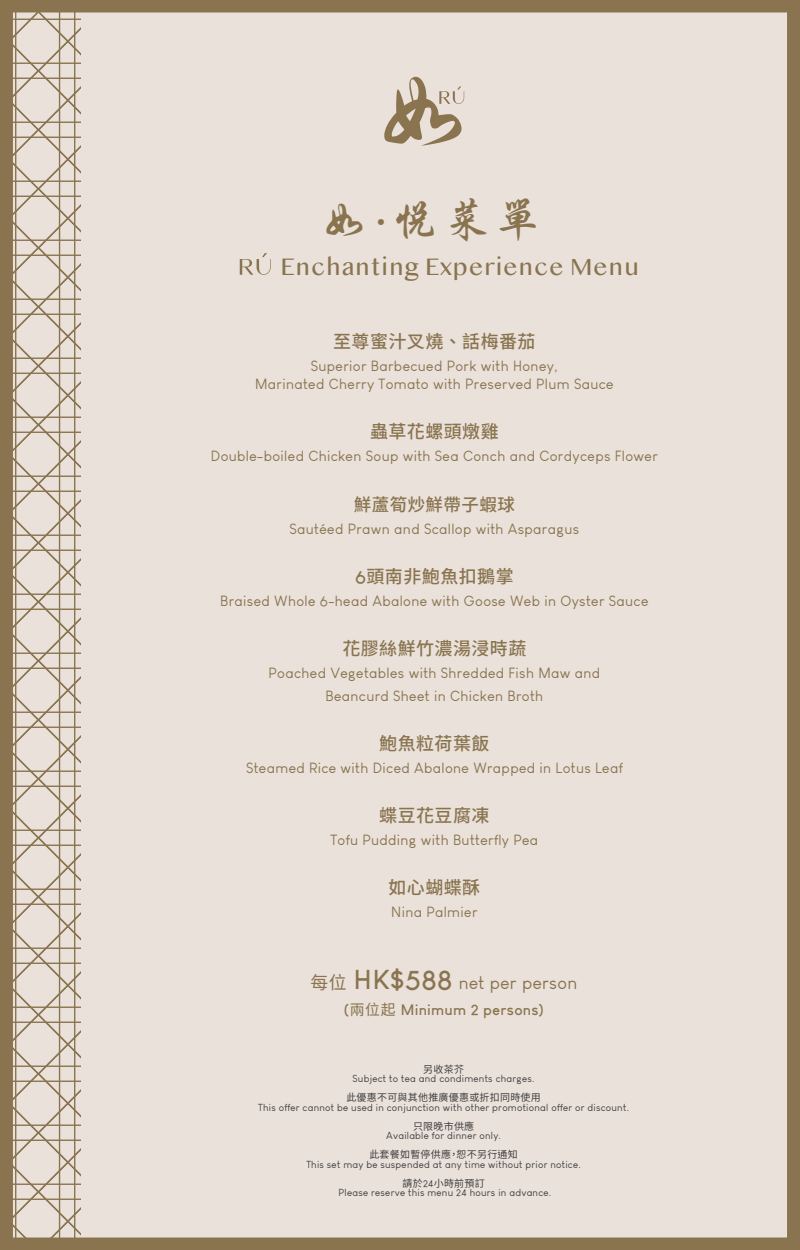
<style>
.page{position:relative;width:800px;height:1250px;background:#eae1da}
.page>*{position:absolute;margin:0;border:0;box-sizing:border-box;transform-origin:0 0}
.t1{font:700 47.5px "C Xing Kai HK";color:#89744f}
.t2{font:25px "Gurmukhi MN";letter-spacing:.025em;color:#89744f}
.t3{font:500 18px "Noto Sans CJ Ktc";letter-spacing:.025em;color:#89744f}
.t4{font:700 18px "C Xing Kai HK";color:#89744f}
.t5{font:17.85px "Louis George Cafe";letter-spacing:.015em;color:#89744f}
.t6{font:500 17.5px "Noto Sans CJ Ktc";letter-spacing:.025em;color:#89744f}
.t7{font:700 14.85px "Louis George Cafe";letter-spacing:.015em;color:#89744f}
.t8{font:14.5px/18.5px "Louis George Cafe";letter-spacing:.025em;color:#89744f;text-align:center}
.t9{font:10px "Louis George Cafe";letter-spacing:.025em;color:#3e3e3f}
.t10{font:10px "Noto Sans CJ Ktc";letter-spacing:.025em;color:#3e3e3f}
.s1{font-family:"Louis George Cafe";font-weight:700}
.s2{font-family:"Noto Sans CJ Ktc"}
.s3{font-weight:700;font-size:26.75px}
.s4{font-family:"Noto Sans CJ Ktc";font-weight:400}
.s5{font-family:"Louis George Cafe"}
</style>
<div class="page">
<svg style="left:3px;top:0;width:78px;height:1250px;background:#c6b9a7"></svg>
<svg style="left:384px;top:77px;width:80px;height:69px;background:#c5b7a5"></svg>
<svg style="left:240px;top:253px;width:31px;height:22px"></svg>
<h1 class="t1" style="left:392px;top:189px;width:151px">悅菜單</h1>
<h2 class="t2" style="left:281px;top:250px;width:360px">Enchanting Experience Menu</h2>
<h1 class="t1" style="left:321px;top:189px;width:49px">如</h1>
<p class="t4" style="left:372px;top:210px;width:19px">‧</p>
<p class="t3" style="left:333px;top:331px;width:204px">至尊蜜汁叉燒 、 話梅番茄</p>
<p class="t8" style="left:255px;top:357px;width:360px">Superior Barbecued Pork with Honey,<br>Marinated Cherry Tomato with Preserved Plum Sauce</p>
<p class="t3" style="left:370px;top:422px;width:130px">蟲草花螺頭燉雞</p>
<p class="t8" style="left:211px;top:447px;width:448px">Double-boiled Chicken Soup with Sea Conch and Cordyceps Flower</p>
<p class="t6" style="left:354px;top:494px;width:163px">鮮蘆筍炒鮮帶子蝦球</p>
<p class="t8" style="left:290px;top:519px;width:291px">Sautéed Prawn and Scallop with Asparagus</p>
<p class="t3" style="left:355px;top:566px;width:160px"><span class="s1">6</span>頭南非鮑魚扣鵝掌</p>
<p class="t8" style="left:220px;top:591px;width:430px">Braised Whole 6-head Abalone with Goose Web in Oyster Sauce</p>
<p class="t3" style="left:342px;top:638px;width:186px">花膠絲鮮竹濃湯浸時蔬</p>
<p class="t8" style="left:269px;top:661px;width:333px;line-height:23px">Poached Vegetables with Shredded Fish Maw and<br>Beancurd Sheet in Chicken Broth</p>
<p class="t3" style="left:379px;top:733px;width:112px">鮑魚粒荷葉飯</p>
<p class="t8" style="left:246px;top:758px;width:378px">Steamed Rice with Diced Abalone Wrapped in Lotus Leaf</p>
<p class="t3" style="left:379px;top:805px;width:112px">蝶豆花豆腐凍</p>
<p class="t8" style="left:331px;top:830px;width:209px">Tofu Pudding with Butterfly Pea</p>
<p class="t3" style="left:388px;top:877px;width:93px">如心蝴蝶酥</p>
<p class="t8" style="left:391px;top:902px;width:88px">Nina Palmier</p>
<p class="t5" style="left:310px;top:972px;width:268px"><span class="s2">每位</span> <span class="s3">HK$588</span> net per person</p>
<p class="t7" style="left:344px;top:1000px;width:202px">(<span class="s4">兩位起</span> Minimum 2 persons)</p>
<p class="t10" style="left:423px;top:1063px;width:42px">另收茶芥</p>
<p class="t9" style="left:353px;top:1073px;width:183px">Subject to tea and condiments charges.</p>
<p class="t10" style="left:346px;top:1092px;width:196px">此優惠不可與其他推廣優惠或折扣同時使用</p>
<p class="t9" style="left:258px;top:1101px;width:372px">This offer cannot be used in conjunction with other promotional offer or discount.</p>
<p class="t10" style="left:413px;top:1120px;width:63px">只限晚市供應</p>
<p class="t9" style="left:386px;top:1130px;width:116px">Available for dinner only.</p>
<p class="t10" style="left:369px;top:1149px;width:150px">此套餐如暫停供應，恕不另行通知</p>
<p class="t9" style="left:306px;top:1158px;width:276px">This set may be suspended at any time without prior notice.</p>
<p class="t10" style="left:403px;top:1177px;width:84px">請於<span class="s5">24</span>小時前預訂</p>
<p class="t9" style="left:339px;top:1187px;width:214px">Please reserve this menu 24 hours in advance.</p>
</div>
